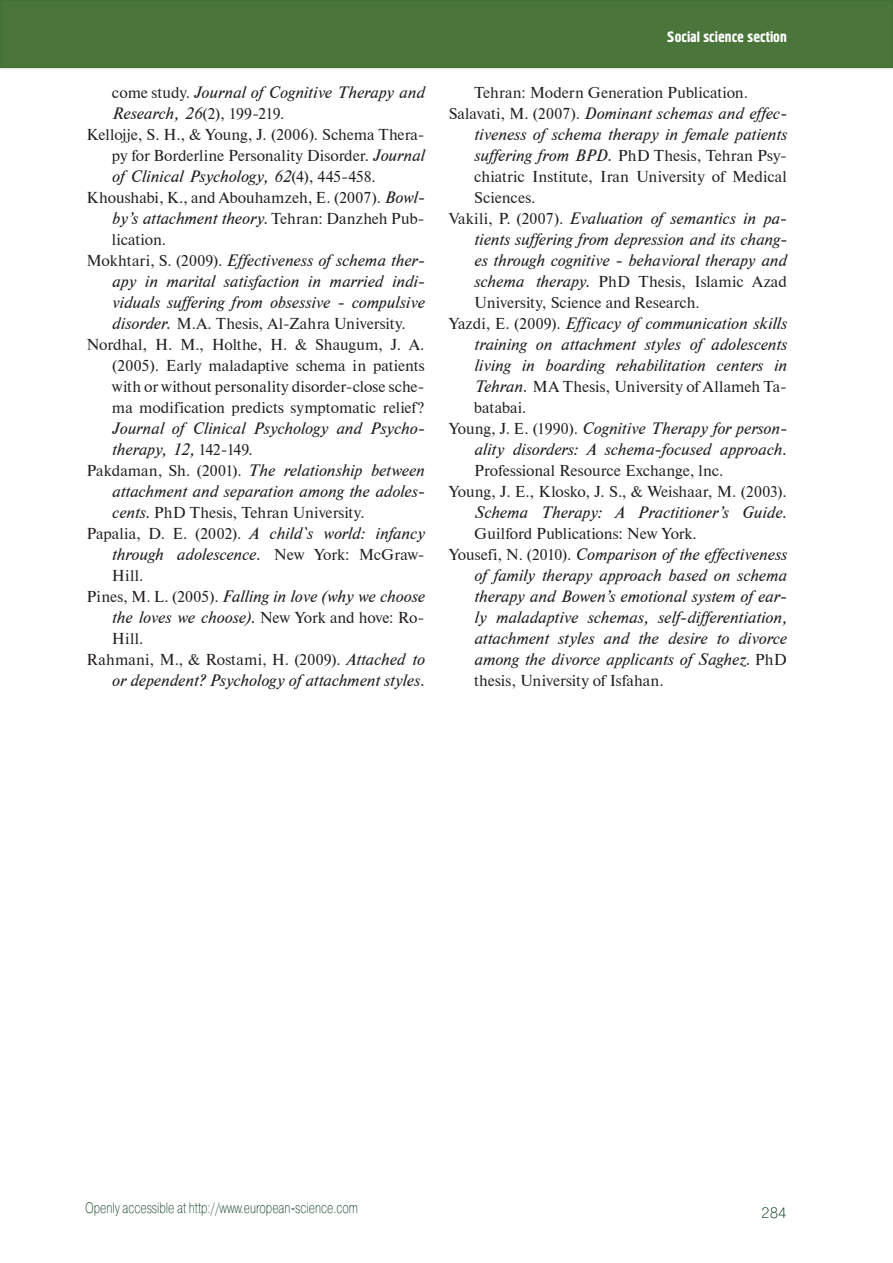
<style>
.page{position:relative;width:893px;height:1263px;background:#fff}
.page>*{position:absolute;margin:0;border:0;box-sizing:border-box;transform-origin:0 0}
.t1{font:15.75px/21px "Newton C Italic";color:#231f20;text-align:justify}
.t2{font:15.75px/21px "Newton CTT";letter-spacing:.005em;color:#231f20}
.t3{font:15px "Pragmatica Light C";color:#0b3e20;scale:.75 1}
.t4{font:15px "Hermes C";color:#fff}
.t5{font:15px "Pragmatica Light C";color:#0b3e20}
.s1{font-family:"Newton CTT"}
.s2{font-family:"Newton C Italic"}
</style>
<div class="page">
<div style="left:1px;top:1px;width:891px;height:66px;background:#4b763b"></div>
<div style="left:0;top:0;width:893px;height:68px;border:2px solid #427235"></div>
<p class="t1" style="left:112px;top:83px;width:314px"><span class="s1">come study.</span> Journal of Cognitive Therapy and</p>
<p class="t2" style="left:112px;top:103px;width:174px"><span class="s2">Research, 26</span>(2), 199-219.</p>
<p class="t2" style="left:86px;top:124px;width:339px">Kellojje, S. H., &amp; Young, J. (2006). Schema Thera-</p>
<p class="t2" style="left:112px;top:145px;width:314px">py for Borderline Personality Disorder. <span class="s2">Journal</span></p>
<p class="t1" style="left:112px;top:167px;width:265px">of Clinical Psychology, 62<span class="s1">(4), 445-458.</span></p>
<p class="t2" style="left:86px;top:187px;width:340px">Khoushabi, K., and Abouhamzeh, E. (2007). <span class="s2">Bowl-</span></p>
<p class="t1" style="left:112px;top:209px;width:314px">by’s attachment theory. <span class="s1">Tehran: Danzheh Pub-</span></p>
<p class="t2" style="left:112px;top:229px;width:56px">lication.</p>
<p class="t1" style="left:112px;top:251px;width:314px;text-indent:-26px"><span class="s1">Mokhtari, S. (2009).</span> Effectiveness of schema ther&shy;apy in marital satisfaction in married indi&shy;viduals suffering from obsessive - compulsive</p>
<p class="t2" style="left:112px;top:313px;width:295px"><span class="s2">disorder.</span> M.A. Thesis, Al-Zahra University.</p>
<p class="t2" style="left:86px;top:334px;width:340px">Nordhal, H. M., Holthe, H. &amp; Shaugum, J. A.</p>
<p class="t2" style="left:112px;top:355px;width:314px">(2005). Early maladaptive schema in patients</p>
<p class="t2" style="left:112px;top:376px;width:314px">with or without personality disorder-close sche-</p>
<p class="t2" style="left:112px;top:397px;width:314px">ma modification predicts symptomatic relief?</p>
<p class="t1" style="left:112px;top:419px;width:314px">Journal of Clinical Psychology and Psycho-</p>
<p class="t1" style="left:112px;top:440px;width:142px">therapy, 12, <span class="s1">142-149.</span></p>
<p class="t1" style="left:86px;top:461px;width:340px"><span class="s1">Pakdaman, Sh. (2001).</span> The relationship between</p>
<p class="t1" style="left:112px;top:482px;width:314px">attachment and separation among the adoles-</p>
<p class="t2" style="left:112px;top:502px;width:254px"><span class="s2">cents.</span> PhD Thesis, Tehran University.</p>
<p class="t1" style="left:86px;top:524px;width:340px;text-align:right"><span class="s1">Papalia, D. E. (2002).</span> A child`s world: infancy through adolescence. <span class="s1">New York: McGraw-</span></p>
<p class="t2" style="left:112px;top:565px;width:33px">Hill.</p>
<p class="t1" style="left:86px;top:587px;width:340px;text-align:right"><span class="s1">Pines, M. L. (2005).</span> Falling in love (why we choose the loves we choose). <span class="s1">New York and hove: Ro-</span></p>
<p class="t2" style="left:86px;top:628px;width:340px;text-indent:26px">Hill.<br>Rahmani, M., &amp; Rostami, H. (2009). <span class="s2">Attached to</span></p>
<p class="t1" style="left:112px;top:671px;width:314px">or dependent? Psychology of attachment styles.</p>
<p class="t4" style="left:667px;top:32px;width:121px">Social science section</p>
<p class="t2" style="left:474px;top:82px;width:275px">Tehran: Modern Generation Publication.</p>
<p class="t1" style="left:449px;top:104px;width:340px;text-align:right"><span class="s1">Salavati, M. (2007).</span> Dominant schemas and effec&shy;tiveness of schema therapy in female patients</p>
<p class="t2" style="left:474px;top:145px;width:314px;text-align:justify"><span class="s2">suffering from BPD.</span> PhD Thesis, Tehran Psy&shy;chiatric Institute, Iran University of Medical Sciences.</p>
<p class="t1" style="left:474px;top:209px;width:314px;text-indent:-26px"><span class="s1">Vakili, P. (2007).</span> Evaluation of semantics in pa&shy;tients suffering from depression and its chang&shy;es through cognitive - behavioral therapy and</p>
<p class="t2" style="left:474px;top:271px;width:314px"><span class="s2">schema therapy.</span> PhD Thesis, Islamic Azad<br>University, Science and Research.</p>
<p class="t1" style="left:474px;top:314px;width:314px;text-indent:-26px"><span class="s1">Yazdi, E. (2009).</span> Efficacy of communication skills training on attachment styles of adolescents living in boarding rehabilitation centers in</p>
<p class="t2" style="left:474px;top:376px;width:314px"><span class="s2">Tehran.</span> MA Thesis, University of Allameh Ta&shy;batabai.</p>
<p class="t1" style="left:449px;top:419px;width:340px;text-align:right"><span class="s1">Young, J. E. (1990).</span> Cognitive Therapy for person&shy;ality disorders: A schema-focused approach.</p>
<p class="t2" style="left:449px;top:460px;width:340px;text-indent:26px">Professional Resource Exchange, lnc.<br>Young, J. E., Klosko, J. S., &amp; Weishaar, M. (2003).</p>
<p class="t1" style="left:474px;top:503px;width:314px">Schema Therapy: A Practitioner’s Guide.</p>
<p class="t2" style="left:474px;top:523px;width:224px">Guilford Publications: New York.</p>
<p class="t1" style="left:474px;top:545px;width:314px;text-indent:-26px"><span class="s1">Yousefi, N. (2010).</span> Comparison of the effectiveness of family therapy approach based on schema therapy and Bowen’s emotional system of ear&shy;ly maladaptive schemas, self-differentiation, attachment styles and the desire to divorce among the divorce applicants of Saghez. <span class="s1">PhD</span></p>
<p class="t2" style="left:474px;top:670px;width:191px">thesis, University of Isfahan.</p>
<p class="t3" style="left:85px;top:1202px;width:365px">Openly accessible at http://www.european-science.com</p>
<p class="t5" style="left:761px;top:1208px;width:27px">284</p>
</div>
